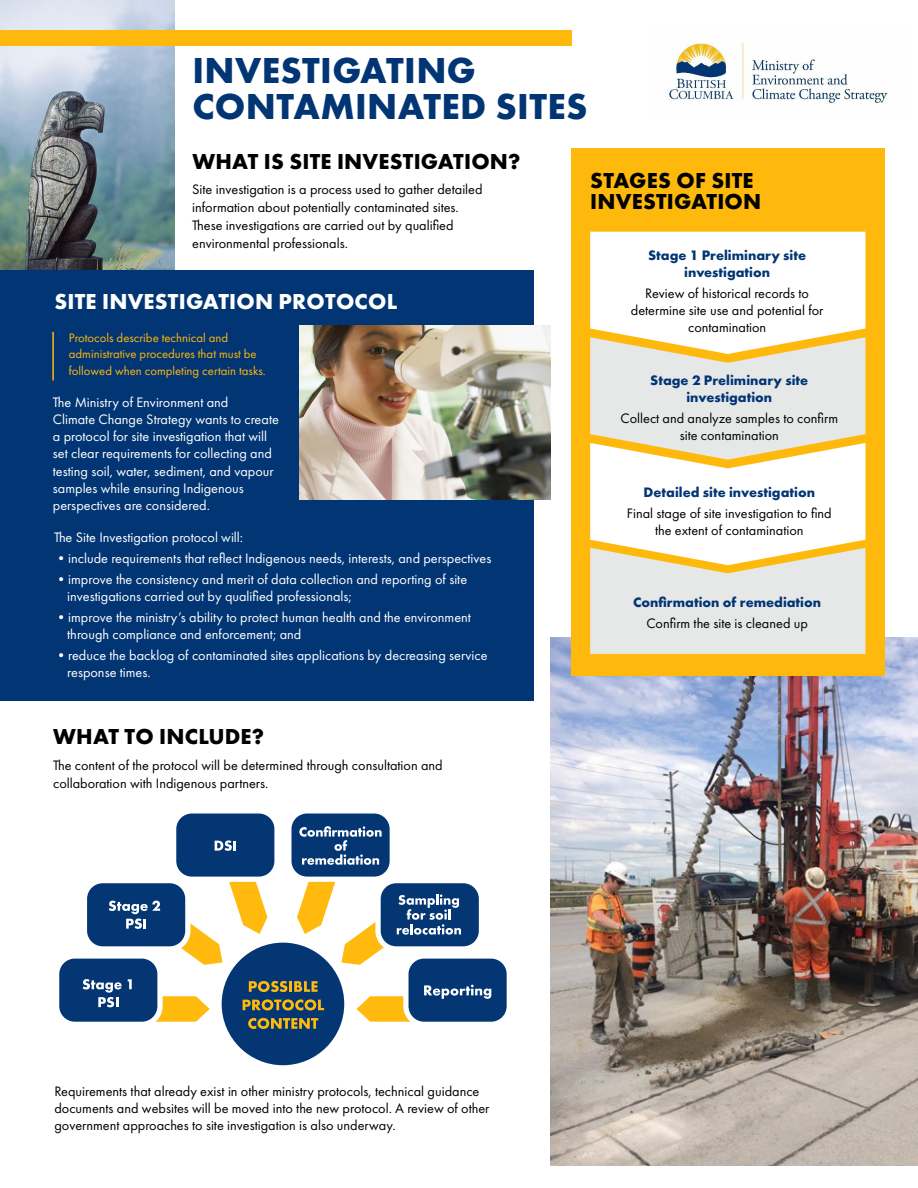
<style>
.page{position:relative;width:918px;height:1188px;background:#fff}
.page>*{position:absolute;margin:0;border:0;box-sizing:border-box;transform-origin:0 0}
.t1{font:700 37.5px/36px "Futura PT";letter-spacing:.01em;color:#023574}
.t2{font:700 22.5px/21px "Futura PT";letter-spacing:.01em;color:#000}
.t3{font:700 22.5px "Futura PT";letter-spacing:.01em;color:#fff}
.t4{font:14.25px/17.1px "Futura PT";color:#000}
.t5{font:14.25px/17.1px "Futura PT";color:#fff}
.t6{font:700 14.25px/17.1px "Futura PT";color:#023574;text-align:center}
.t7{font:12.75px/16.5px "Futura PT";color:#ffb90d}
</style>
<div class="page">
<img style="left:551px;top:638px;width:367px;height:527px">
<img style="left:0;top:0;width:174px;height:270px">
<div style="left:571px;top:149px;width:313px;height:527px;background:#ffb90d"></div>
<svg style="left:590px;top:232px;width:276px;height:422px"></svg>
<div style="left:0;top:270px;width:533px;height:431px;background:#023574"></div>
<div style="left:0;top:30px;width:571px;height:15px;background:#ffb90d"></div>
<img style="left:669px;top:43px;width:219px;height:60px">
<img style="left:299px;top:326px;width:252px;height:174px">
<hr style="left:52px;top:332px;width:2px;height:48px;background:#ffb90d">
<div style="left:222px;top:943px;width:122px;height:122px;background:#033673;border-radius:50%"></div>
<svg style="left:59px;top:813px;width:448px;height:216px"></svg>
<h1 class="t1" style="left:192px;top:51px;width:397px">INVESTIGATING<br>CONTAMINATED SITES</h1>
<h2 class="t2" style="left:192px;top:150px;width:330px">WHAT IS SITE INVESTIGATION?</h2>
<p class="t4" style="left:192px;top:180px;width:292px;line-height:18px">Site investigation is a process used to gather detailed information about potentially contaminated sites.<br>These investigations are carried out by qualified environmental professionals.</p>
<h2 class="t2" style="left:590px;top:169px;width:173px">STAGES OF SITE<br>INVESTIGATION</h2>
<p class="t6" style="left:648px;top:246px;width:160px">Stage 1 Preliminary site investigation</p>
<p class="t4" style="left:631px;top:285px;width:194px;text-align:center">Review of historical records to determine site use and potential for contamination</p>
<h2 class="t3" style="left:54px;top:287px;width:344px">SITE INVESTIGATION PROTOCOL</h2>
<p class="t7" style="left:69px;top:329px;width:198px">Protocols describe technical and administrative procedures that must be followed when completing certain tasks.</p>
<p class="t6" style="left:650px;top:371px;width:160px">Stage 2 Preliminary site investigation</p>
<p class="t4" style="left:621px;top:409px;width:219px;text-align:center">Collect and analyze samples to confirm site contamination</p>
<p class="t5" style="left:53px;top:394px;width:228px">The Ministry of Environment and<br>Climate Change Strategy wants to create a protocol for site investigation that will set clear requirements for collecting and testing soil, water, sediment, and vapour samples while ensuring Indigenous perspectives are considered.</p>
<p class="t6" style="left:644px;top:483px;width:173px">Detailed site investigation</p>
<p class="t4" style="left:627px;top:504px;width:206px;text-align:center">Final stage of site investigation to find the extent of contamination</p>
<p class="t5" style="left:54px;top:528px;width:191px">The Site Investigation protocol will:</p>
<p class="t5" style="left:54px;top:549px;width:439px">•include requirements that reflect Indigenous needs, interests, and perspectives</p>
<p class="t5" style="left:67px;top:570px;width:401px;text-indent:-13px">•improve the consistency and merit of data collection and reporting of site investigations carried out by qualified professionals;</p>
<p class="t5" style="left:67px;top:609px;width:405px;text-indent:-13px">•improve the ministry’s ability to protect human health and the environment through compliance and enforcement; and</p>
<p class="t5" style="left:67px;top:647px;width:422px;text-indent:-13px">•reduce the backlog of contaminated sites applications by decreasing service response times.</p>
<p class="t6" style="left:633px;top:594px;width:189px">Confirmation of remediation</p>
<p class="t4" style="left:646px;top:615px;width:163px">Confirm the site is cleaned up</p>
<h2 class="t2" style="left:53px;top:725px;width:212px">WHAT TO INCLUDE?</h2>
<p class="t4" style="left:53px;top:756px;width:391px;line-height:18px">The content of the protocol will be determined through consultation and collaboration with Indigenous partners.</p>
<p class="t4" style="left:54px;top:1083px;width:437px">Requirements that already exist in other ministry protocols, technical guidance documents and websites will be moved into the new protocol. A review of other government approaches to site investigation is also underway.</p>
</div>
